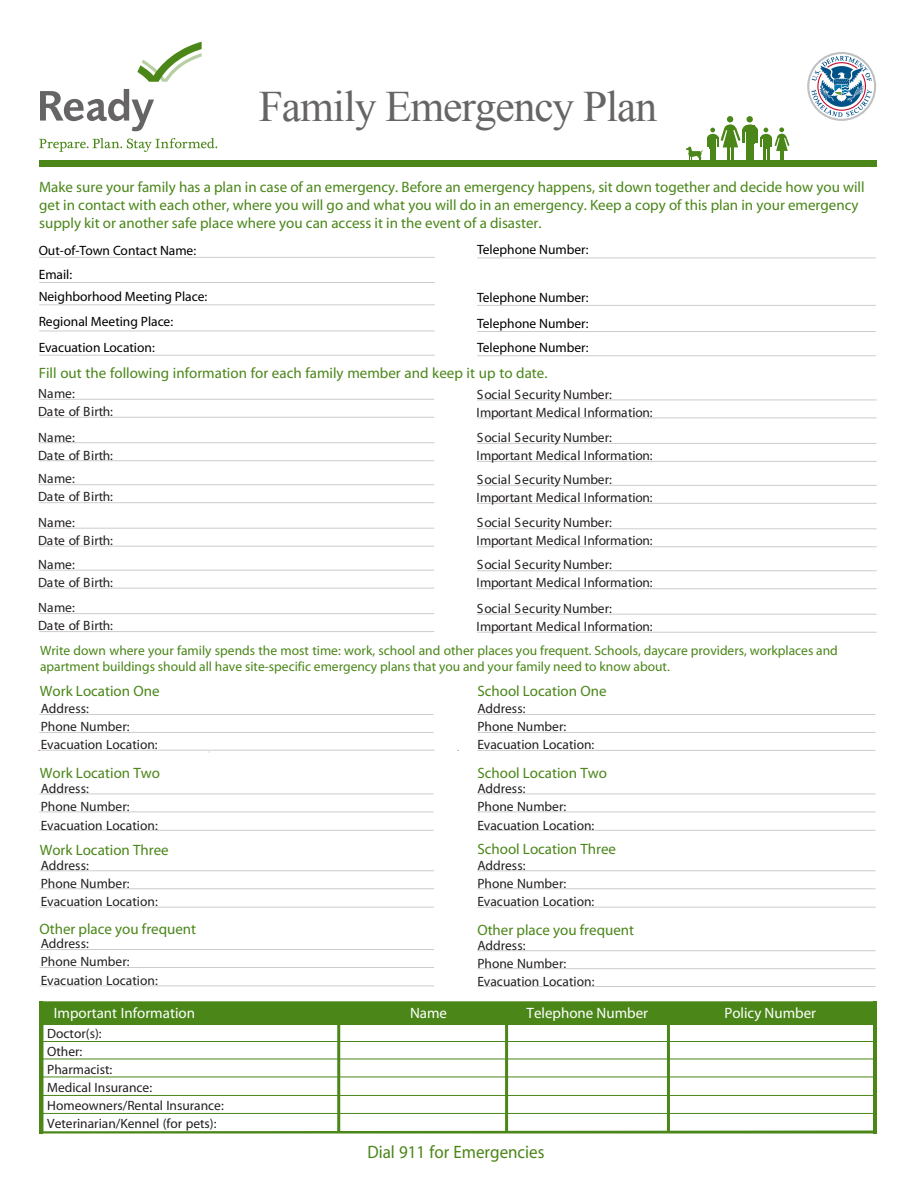
<style>
.page{position:relative;width:918px;height:1188px;background:#fff}
.page>*{position:absolute;margin:0;border:0;box-sizing:border-box;transform-origin:0 0}
.t1{font:43.5px "Times New Roman";letter-spacing:-.025em;color:#666465}
.t2{font:500 18px "ITC Franklin Gothic";color:#4a8618;scale:.94 1}
.t3{font:500 15px/18px "ITC Franklin Gothic";color:#4a8618}
.t4{font:15px "ITC Franklin Gothic";color:#fff}
.t5{font:13.5px/18.3px "ITC Franklin Gothic";color:#231f20}
.t6{font:13.5px/16.2px "ITC Franklin Gothic";color:#4a8618}
.t7{font:13.5px/21.6px "ITC Franklin Gothic";color:#000}
</style>
<div class="page">
<hr style="left:477px;top:714px;width:398px;height:1px;background:#ccc">
<hr style="left:39px;top:714px;width:395px;height:1px;background:#ccc">
<hr style="left:477px;top:732px;width:398px;height:1px;background:#ccc">
<hr style="left:39px;top:732px;width:395px;height:1px;background:#ccc">
<hr style="left:477px;top:750px;width:398px;height:1px;background:#ccc">
<hr style="left:39px;top:257px;width:396px;height:1px;background:#ccc">
<hr style="left:39px;top:282px;width:396px;height:1px;background:#ccc">
<hr style="left:477px;top:400px;width:400px;height:1px;background:#ccc">
<hr style="left:477px;top:418px;width:400px;height:1px;background:#ccc">
<hr style="left:477px;top:443px;width:400px;height:1px;background:#ccc">
<hr style="left:477px;top:461px;width:400px;height:1px;background:#ccc">
<hr style="left:477px;top:485px;width:400px;height:1px;background:#ccc">
<hr style="left:477px;top:503px;width:400px;height:1px;background:#ccc">
<hr style="left:477px;top:528px;width:400px;height:1px;background:#ccc">
<hr style="left:477px;top:546px;width:400px;height:1px;background:#ccc">
<hr style="left:477px;top:570px;width:400px;height:1px;background:#ccc">
<hr style="left:477px;top:588px;width:400px;height:1px;background:#ccc">
<hr style="left:477px;top:614px;width:400px;height:1px;background:#ccc">
<hr style="left:477px;top:632px;width:400px;height:1px;background:#ccc">
<hr style="left:39px;top:399px;width:395px;height:1px;background:#ccc">
<hr style="left:39px;top:417px;width:395px;height:1px;background:#ccc">
<hr style="left:39px;top:442px;width:395px;height:1px;background:#ccc">
<hr style="left:39px;top:460px;width:395px;height:1px;background:#ccc">
<hr style="left:39px;top:484px;width:395px;height:1px;background:#ccc">
<hr style="left:39px;top:502px;width:395px;height:1px;background:#ccc">
<hr style="left:39px;top:528px;width:395px;height:1px;background:#ccc">
<hr style="left:39px;top:546px;width:395px;height:1px;background:#ccc">
<hr style="left:39px;top:570px;width:395px;height:1px;background:#ccc">
<hr style="left:39px;top:588px;width:395px;height:1px;background:#ccc">
<hr style="left:39px;top:613px;width:395px;height:1px;background:#ccc">
<hr style="left:39px;top:631px;width:395px;height:1px;background:#ccc">
<svg style="left:40px;top:1001px;width:837px;height:133px"></svg>
<div style="left:41px;top:1003px;width:835px;height:21px;background:#4a8618"></div>
<hr style="left:40px;top:1059px;width:837px;height:1px;background:#4a8618">
<hr style="left:40px;top:1077px;width:837px;height:1px;background:#4a8618">
<hr style="left:40px;top:1095px;width:837px;height:1px;background:#4a8618">
<hr style="left:40px;top:1113px;width:837px;height:1px;background:#4a8618">
<hr style="left:40px;top:1022px;width:837px;height:3px;background:#4a8618">
<hr style="left:337px;top:1003px;width:3px;height:129px;background:#4a8618">
<hr style="left:505px;top:1003px;width:3px;height:129px;background:#4a8618">
<hr style="left:667px;top:1003px;width:3px;height:129px;background:#4a8618">
<hr style="left:40px;top:1041px;width:837px;height:1px;background:#4a8618">
<hr style="left:874px;top:1001px;width:3px;height:132px;background:#4a8618">
<hr style="left:39px;top:1001px;width:4px;height:132px;background:#4a8618">
<svg style="left:39px;top:138px;width:178px;height:14px"></svg>
<svg style="left:40px;top:89px;width:114px;height:42px"></svg>
<svg style="left:137px;top:42px;width:65px;height:40px"></svg>
<hr style="left:39px;top:794px;width:395px;height:1px;background:#ccc">
<hr style="left:39px;top:812px;width:395px;height:1px;background:#ccc">
<hr style="left:39px;top:830px;width:395px;height:1px;background:#ccc">
<hr style="left:477px;top:794px;width:399px;height:1px;background:#ccc">
<hr style="left:477px;top:812px;width:399px;height:1px;background:#ccc">
<hr style="left:477px;top:830px;width:399px;height:1px;background:#ccc">
<hr style="left:477px;top:870px;width:399px;height:1px;background:#ccc">
<hr style="left:477px;top:888px;width:399px;height:1px;background:#ccc">
<hr style="left:477px;top:907px;width:399px;height:1px;background:#ccc">
<hr style="left:40px;top:870px;width:394px;height:1px;background:#ccc">
<hr style="left:40px;top:888px;width:394px;height:1px;background:#ccc">
<hr style="left:40px;top:907px;width:394px;height:1px;background:#ccc">
<hr style="left:40px;top:949px;width:394px;height:1px;background:#ccc">
<hr style="left:40px;top:967px;width:394px;height:1px;background:#ccc">
<hr style="left:40px;top:986px;width:394px;height:1px;background:#ccc">
<svg style="left:807px;top:52px;width:69px;height:69px"></svg>
<hr style="left:39px;top:304px;width:396px;height:1px;background:#ccc">
<hr style="left:39px;top:331px;width:396px;height:1px;background:#ccc">
<hr style="left:39px;top:750px;width:396px;height:1px;background:#ccc">
<hr style="left:477px;top:950px;width:399px;height:1px;background:#ccc">
<hr style="left:477px;top:968px;width:399px;height:1px;background:#ccc">
<hr style="left:477px;top:986px;width:399px;height:1px;background:#ccc">
<hr style="left:39px;top:355px;width:396px;height:1px;background:#ccc">
<hr style="left:477px;top:258px;width:399px;height:1px;background:#ccc">
<hr style="left:477px;top:305px;width:399px;height:1px;background:#ccc">
<hr style="left:477px;top:331px;width:399px;height:1px;background:#ccc">
<hr style="left:477px;top:355px;width:399px;height:1px;background:#ccc">
<svg style="left:686px;top:116px;width:103px;height:45px"></svg>
<div style="left:40px;top:161px;width:837px;height:6px;background:#4a8618"></div>
<h1 class="t1" style="left:259px;top:83px;width:400px">Family Emergency Plan</h1>
<p class="t3" style="left:39px;top:179px;width:827px">Make sure your family has a plan in case of an emergency. Before an emergency happens, sit down together and decide how you will get in contact with each other, where you will go and what you will do in an emergency. Keep a copy of this plan in your emergency supply kit or another safe place where you can access it in the event of a disaster.</p>
<p class="t7" style="left:39px;top:240px;width:159px">Out-of-Town Contact Name:</p>
<p class="t7" style="left:477px;top:240px;width:113px">Telephone Number:</p>
<p class="t7" style="left:39px;top:264px;width:170px">Email:<br>Neighborhood Meeting Place:</p>
<p class="t7" style="left:477px;top:287px;width:113px">Telephone Number:</p>
<p class="t7" style="left:39px;top:312px;width:136px">Regional Meeting Place:</p>
<p class="t7" style="left:477px;top:313px;width:113px">Telephone Number:</p>
<p class="t7" style="left:39px;top:337px;width:118px">Evacuation Location:</p>
<p class="t7" style="left:477px;top:337px;width:113px">Telephone Number:</p>
<p class="t3" style="left:39px;top:364px;width:510px">Fill out the following information for each family member and keep it up to date.</p>
<p class="t5" style="left:38px;top:385px;width:38px">Name:</p>
<p class="t5" style="left:477px;top:386px;width:137px">Social Security Number:</p>
<p class="t5" style="left:38px;top:403px;width:76px">Date of Birth:</p>
<p class="t5" style="left:477px;top:404px;width:178px">Important Medical Information:</p>
<p class="t5" style="left:38px;top:428px;width:38px">Name:</p>
<p class="t5" style="left:477px;top:429px;width:137px">Social Security Number:</p>
<p class="t5" style="left:38px;top:446px;width:76px">Date of Birth:</p>
<p class="t5" style="left:477px;top:447px;width:178px">Important Medical Information:</p>
<p class="t5" style="left:38px;top:470px;width:38px">Name:</p>
<p class="t5" style="left:477px;top:471px;width:137px">Social Security Number:</p>
<p class="t5" style="left:38px;top:488px;width:76px">Date of Birth:</p>
<p class="t5" style="left:477px;top:489px;width:178px">Important Medical Information:</p>
<p class="t5" style="left:38px;top:514px;width:38px">Name:</p>
<p class="t5" style="left:477px;top:514px;width:137px">Social Security Number:</p>
<p class="t5" style="left:38px;top:532px;width:76px">Date of Birth:</p>
<p class="t5" style="left:477px;top:532px;width:178px">Important Medical Information:</p>
<p class="t5" style="left:38px;top:556px;width:38px">Name:</p>
<p class="t5" style="left:477px;top:556px;width:137px">Social Security Number:</p>
<p class="t5" style="left:38px;top:574px;width:76px">Date of Birth:</p>
<p class="t5" style="left:477px;top:574px;width:178px">Important Medical Information:</p>
<p class="t5" style="left:38px;top:599px;width:38px">Name:</p>
<p class="t5" style="left:477px;top:600px;width:137px">Social Security Number:</p>
<p class="t5" style="left:38px;top:617px;width:76px">Date of Birth:</p>
<p class="t5" style="left:477px;top:618px;width:178px">Important Medical Information:</p>
<p class="t6" style="left:40px;top:643px;width:799px">Write down where your family spends the most time: work, school and other places you frequent. Schools, daycare providers, workplaces and apartment buildings should all have site-specific emergency plans that you and your family need to know about.</p>
<p class="t3" style="left:40px;top:683px;width:121px">Work Location One</p>
<p class="t5" style="left:41px;top:700px;width:119px;line-height:17.9px">Address:<br>Phone Number:<br>Evacuation Location:</p>
<p class="t3" style="left:40px;top:765px;width:122px">Work Location Two</p>
<p class="t5" style="left:41px;top:780px;width:119px">Address:<br>Phone Number:<br>Evacuation Location:</p>
<p class="t3" style="left:40px;top:842px;width:131px">Work Location Three</p>
<p class="t5" style="left:41px;top:857px;width:119px">Address:<br>Phone Number:<br>Evacuation Location:</p>
<p class="t3" style="left:39px;top:921px;width:158px">Other place you frequent</p>
<p class="t5" style="left:41px;top:935px;width:119px">Address:<br>Phone Number:<br>Evacuation Location:</p>
<p class="t3" style="left:477px;top:683px;width:131px">School Location One</p>
<p class="t5" style="left:477px;top:700px;width:119px">Address:<br>Phone Number:<br>Evacuation Location:</p>
<p class="t3" style="left:477px;top:764px;width:131px">School Location Two</p>
<p class="t5" style="left:477px;top:780px;width:119px">Address:<br>Phone Number:<br>Evacuation Location:</p>
<p class="t3" style="left:477px;top:840px;width:140px">School Location Three</p>
<p class="t5" style="left:477px;top:857px;width:119px">Address:<br>Phone Number:<br>Evacuation Location:</p>
<p class="t3" style="left:477px;top:922px;width:158px">Other place you frequent</p>
<p class="t5" style="left:477px;top:937px;width:119px">Address:<br>Phone Number:<br>Evacuation Location:</p>
<p class="t4" style="left:54px;top:1006px;width:143px">Important Information</p>
<p class="t4" style="left:410px;top:1006px;width:39px">Name</p>
<p class="t4" style="left:527px;top:1006px;width:123px">Telephone Number</p>
<p class="t4" style="left:724px;top:1006px;width:93px">Policy Number</p>
<p class="t5" style="left:47px;top:1025px;width:178px">Doctor(s):<br>Other:<br>Pharmacist:<br>Medical Insurance:<br>Homeowners/Rental Insurance:<br>Veterinarian/Kennel (for pets):</p>
<h2 class="t2" style="left:367px;top:1143px;width:190px">Dial 911 for Emergencies</h2>
</div>
